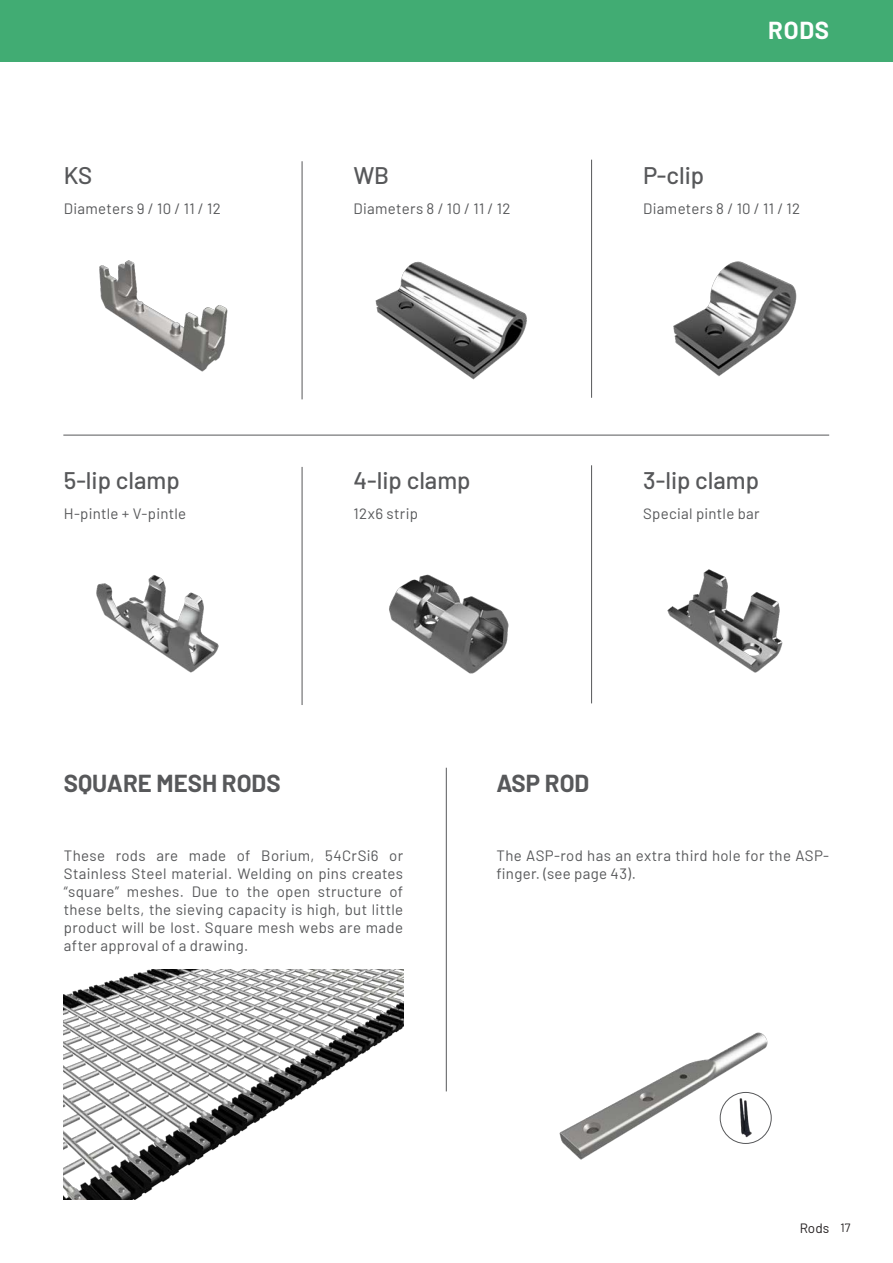
<style>
.page{position:relative;width:893px;height:1263px;background:#fff}
.page>*{position:absolute;margin:0;border:0;box-sizing:border-box;transform-origin:0 0}
.t1{font:500 24px "Barlow";color:#57585a}
.t2{font:700 24px "Barlow";color:#57585a}
.t3{font:700 24px "Barlow";color:#fff}
.t4{font:15px/18px "Barlow";letter-spacing:.02em;color:#57585a;text-align:justify}
.t5{font:13.5px "Barlow";color:#231f20}
.t6{font:12px "Barlow";color:#231f20}
</style>
<div class="page">
<div style="left:0;top:0;width:893px;height:62px;background:#41ac73"></div>
<hr style="left:302px;top:161px;width:1px;height:238px;background:#57585a">
<hr style="left:591px;top:160px;width:1px;height:238px;background:#57585a">
<hr style="left:63px;top:435px;width:766px;height:1px;background:#57585a">
<img style="left:99px;top:260px;width:129px;height:112px">
<img style="left:375px;top:261px;width:152px;height:119px">
<img style="left:673px;top:261px;width:124px;height:115px">
<img style="left:96px;top:575px;width:123px;height:98px">
<img style="left:389px;top:574px;width:120px;height:100px">
<img style="left:667px;top:569px;width:116px;height:104px">
<hr style="left:302px;top:467px;width:1px;height:238px;background:#57585a">
<hr style="left:591px;top:465px;width:1px;height:238px;background:#57585a">
<img style="left:64px;top:969px;width:339px;height:230px">
<hr style="left:446px;top:768px;width:1px;height:323px;background:#57585a">
<img style="left:559px;top:1032px;width:213px;height:128px">
<img style="left:728px;top:1085px;width:36px;height:66px">
<div style="left:720px;top:1092px;width:51px;height:52px;border:1px solid #57585a;border-radius:50%"></div>
<p class="t1" style="left:64px;top:158px;width:30px">KS</p>
<p class="t1" style="left:353px;top:158px;width:37px">WB</p>
<p class="t1" style="left:643px;top:158px;width:63px">P-clip</p>
<h1 class="t3" style="left:768px;top:13px;width:62px">RODS</h1>
<p class="t4" style="left:64px;top:198px;width:159px">Diameters 9 / 10 / 11 / 12</p>
<p class="t4" style="left:353px;top:198px;width:159px">Diameters 8 / 10 / 11 / 12</p>
<p class="t4" style="left:643px;top:198px;width:159px">Diameters 8 / 10 / 11 / 12</p>
<p class="t1" style="left:64px;top:463px;width:117px">5-lip clamp</p>
<p class="t4" style="left:64px;top:504px;width:124px">H-pintle + V-pintle</p>
<p class="t1" style="left:353px;top:463px;width:119px">4-lip clamp</p>
<p class="t4" style="left:353px;top:504px;width:66px">12x6 strip</p>
<p class="t1" style="left:643px;top:463px;width:118px">3-lip clamp</p>
<p class="t4" style="left:643px;top:504px;width:118px">Special pintle bar</p>
<p class="t2" style="left:64px;top:765px;width:218px">SQUARE MESH RODS</p>
<p class="t4" style="left:64px;top:845px;width:341px">These rods are made of Borium, 54CrSi6 or Stainless Steel material. Welding on pins creates “square” meshes. Due to the open structure of these belts, the sieving capacity is high, but little product will be lost. Square mesh webs are made after approval of a drawing.</p>
<p class="t2" style="left:496px;top:765px;width:94px">ASP ROD</p>
<p class="t4" style="left:496px;top:845px;width:334px">The ASP-rod has an extra third hole for the ASP&shy;finger. (see page 43).</p>
<p class="t5" style="left:800px;top:1218px;width:31px">Rods</p>
<p class="t6" style="left:841px;top:1219px;width:11px">17</p>
</div>
